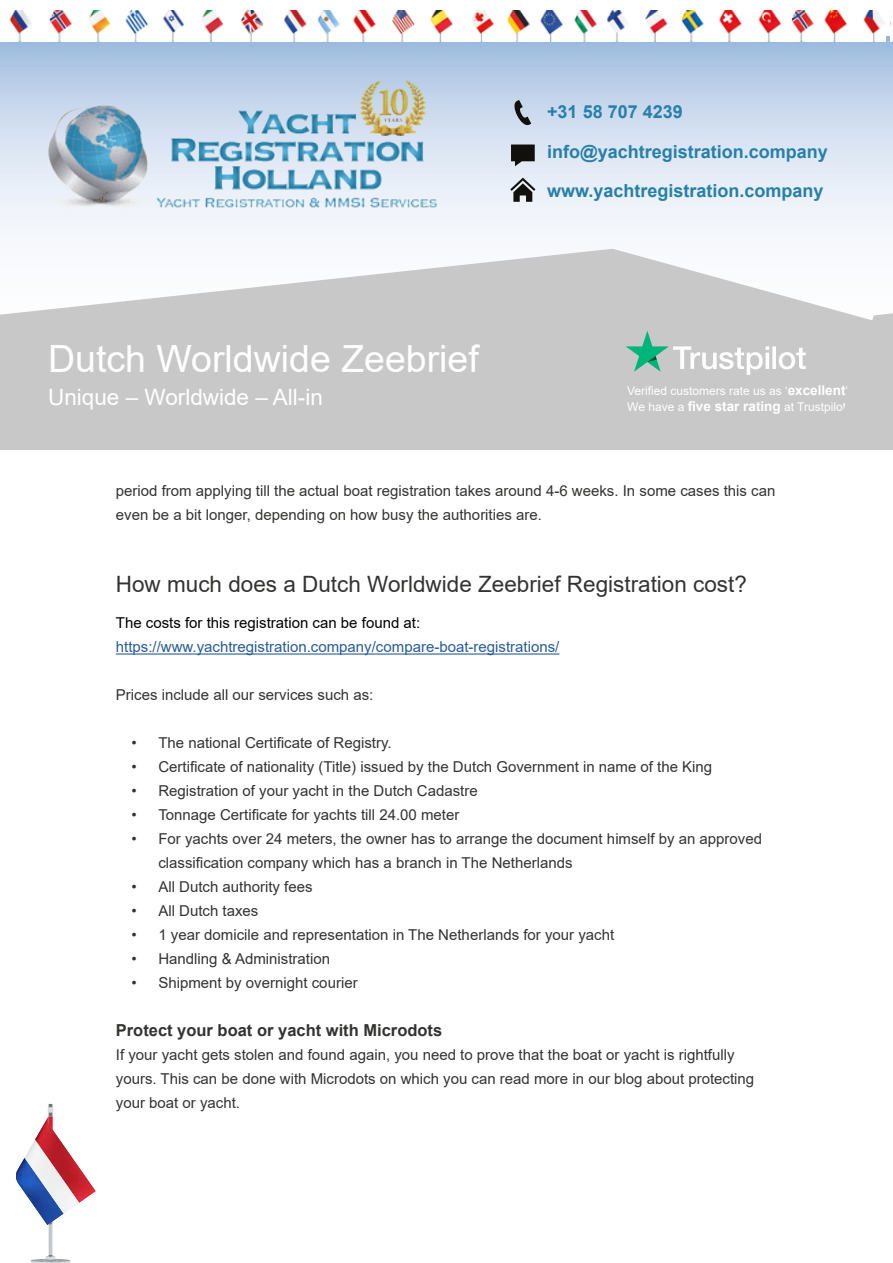
<style>
.page{position:relative;width:893px;height:1263px;background:#fff}
.page>*{position:absolute;margin:0;border:0;box-sizing:border-box;transform-origin:0 0}
.t1{font:37.5px "Arial";color:#fff}
.t2{font:22.5px "Arial";color:#333332}
.t3{font:22.5px "Arial";color:#fff}
.t4{font:700 18px/39.2px "Arial";color:#2780a8}
.t5{font:700 16.5px "Arial";color:#333332}
.t6{font:15px/24px "Arial";color:#333332}
.t7{font:15px "Arial";color:#275b9b}
.t8{font:15px "Arial";color:#000}
.t9{font:12px/16.2px "Arial";color:#fff}
.s1{font-weight:700;font-size:13.5px}
</style>
<div class="page">
<svg style="left:0;top:37px;width:893px;height:212px"></svg>
<img style="left:0;top:10px;width:885px;height:31px">
<svg style="left:0;top:249px;width:845px;height:77px;fill:#c8c8c8"></svg>
<div style="left:0;top:326px;width:893px;height:123px;background:#c8c8c8"></div>
<img style="left:39px;top:78px;width:410px;height:161px">
<svg style="left:510px;top:100px;width:21px;height:25px"></svg>
<svg style="left:511px;top:145px;width:24px;height:21px"></svg>
<svg style="left:510px;top:178px;width:25px;height:24px"></svg>
<svg style="left:626px;top:331px;width:180px;height:44px"></svg>
<hr style="left:116px;top:653px;width:443px;height:1px;background:#275b9b">
<svg style="left:24px;top:1104px;width:56px;height:159px"></svg>
<img style="left:16px;top:1158px;width:48px;height:67px">
<img style="left:25px;top:1139px;width:54px;height:74px">
<img style="left:35px;top:1117px;width:61px;height:85px">
<svg style="left:838px;top:313px;width:55px;height:13px"></svg>
<img style="left:890px;top:17px;width:3px;height:24px">
<h1 class="t1" style="left:48px;top:333px;width:432px">Dutch Worldwide Zeebrief</h1>
<p class="t4" style="left:547px;top:93px;width:137px">+31 58 707 4239</p>
<p class="t4" style="left:547px;top:132px;width:282px">info@yachtregistration.company www.yachtregistration.company</p>
<h2 class="t3" style="left:48px;top:382px;width:276px">Unique – Worldwide – All-in</h2>
<p class="t9" style="left:627px;top:382px;width:226px">Verified customers rate us as ‘<span class="s1">excellent</span>’.<br>We have a <span class="s1">five star rating</span> at Trustpilot.</p>
<p class="t6" style="left:116px;top:479px;width:661px">period from applying till the actual boat registration takes around 4-6 weeks. In some cases this can even be a bit longer, depending on how busy the authorities are.</p>
<h2 class="t2" style="left:116px;top:569px;width:633px">How much does a Dutch Worldwide Zeebrief Registration cost?</h2>
<p class="t8" style="left:116px;top:613px;width:306px">The costs for this registration can be found at:</p>
<p class="t7" style="left:116px;top:637px;width:445px">https://www.yachtregistration.company/compare-boat-registrations/</p>
<p class="t6" style="left:116px;top:683px;width:259px">Prices include all our services such as:</p>
<p class="t6" style="left:131px;top:731px;width:262px">• The national Certificate of Registry.</p>
<p class="t6" style="left:131px;top:755px;width:582px">• Certificate of nationality (Title) issued by the Dutch Government in name of the King</p>
<p class="t6" style="left:131px;top:779px;width:348px">• Registration of your yacht in the Dutch Cadastre</p>
<p class="t6" style="left:131px;top:803px;width:329px">• Tonnage Certificate for yachts till 24.00 meter</p>
<p class="t6" style="left:158px;top:827px;width:605px;text-indent:-27px">• For yachts over 24 meters, the owner has to arrange the document himself by an approved classification company which has a branch in The Netherlands</p>
<p class="t6" style="left:131px;top:875px;width:183px">• All Dutch authority fees</p>
<p class="t6" style="left:131px;top:899px;width:129px">• All Dutch taxes</p>
<p class="t6" style="left:131px;top:923px;width:484px">• 1 year domicile and representation in The Netherlands for your yacht</p>
<p class="t6" style="left:131px;top:947px;width:200px">• Handling &amp; Administration</p>
<p class="t6" style="left:131px;top:971px;width:228px">• Shipment by overnight courier</p>
<p class="t5" style="left:116px;top:1019px;width:328px">Protect your boat or yacht with Microdots</p>
<p class="t6" style="left:116px;top:1043px;width:640px">If your yacht gets stolen and found again, you need to prove that the boat or yacht is rightfully yours. This can be done with Microdots on which you can read more in our blog about protecting your boat or yacht.</p>
</div>
